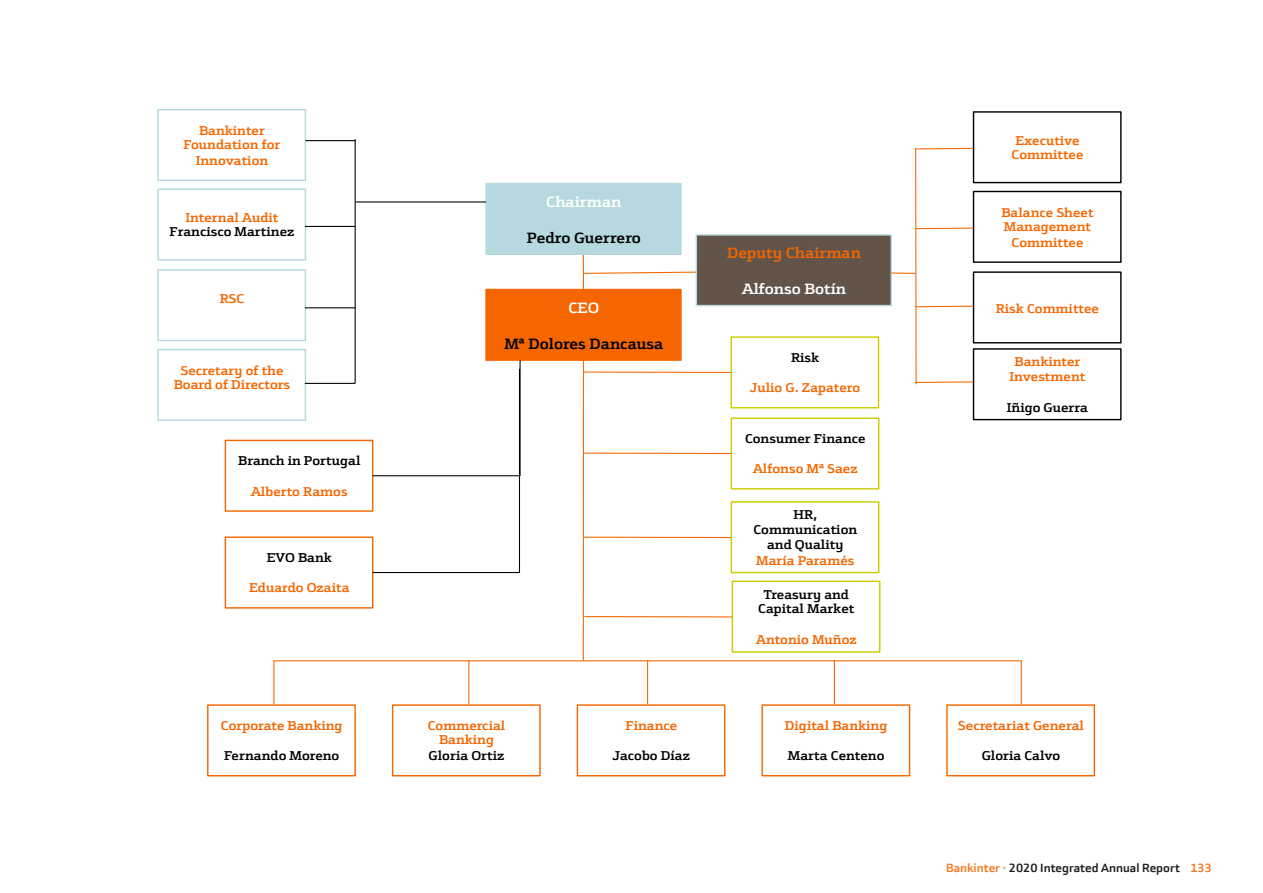
<style>
.page{position:relative;width:1263px;height:893px;background:#fff}
.page>*{position:absolute;margin:0;border:0;box-sizing:border-box;transform-origin:0 0}
.t1{font:700 15px "Bankinter";color:#000}
.t2{font:700 15px "Bankinter";color:#fff}
.t3{font:700 15px "Bankinter";color:#f56600}
.t4{font:700 12.9px/14.2px "Bankinter";color:#f56600;text-align:center}
.t5{font:700 12.9px/14.2px "Bankinter";color:#000;text-align:center}
.t6{font:700 12px "Bankinter Sans";color:#231f20}
.s1{color:#f56600}
.s2{color:#000}
.s3{color:#f47921}
</style>
<div class="page">
<div style="left:730px;top:336px;width:149px;height:72px;border:1px solid #cc0"></div>
<div style="left:731px;top:417px;width:148px;height:73px;border:1px solid #cc0"></div>
<div style="left:731px;top:501px;width:148px;height:72px;border:1px solid #cc0"></div>
<div style="left:486px;top:289px;width:195px;height:71px;background:#f56600"></div>
<div style="left:485px;top:289px;width:197px;height:72px;border:1px solid #f56600"></div>
<div style="left:225px;top:440px;width:148px;height:72px;border:1px solid #f56600"></div>
<hr style="left:583px;top:371px;width:148px;height:2px;background:#f56600">
<hr style="left:583px;top:453px;width:148px;height:1px;background:#f56600">
<hr style="left:583px;top:537px;width:148px;height:1px;background:#f56600">
<hr style="left:583px;top:360px;width:1px;height:301px;background:#f56600">
<hr style="left:583px;top:251px;width:1px;height:38px;background:#f56600">
<div style="left:486px;top:184px;width:195px;height:70px;background:#b5d9de"></div>
<div style="left:485px;top:183px;width:197px;height:72px;border:1px solid #b5d9de"></div>
<div style="left:157px;top:109px;width:149px;height:72px;border:1px solid #b5d9de"></div>
<div style="left:157px;top:189px;width:149px;height:72px;border:1px solid #b5d9de"></div>
<div style="left:157px;top:269px;width:149px;height:72px;border:1px solid #b5d9de"></div>
<div style="left:157px;top:349px;width:149px;height:72px;border:1px solid #b5d9de"></div>
<hr style="left:355px;top:139px;width:1px;height:244px;background:#000">
<hr style="left:305px;top:383px;width:50px;height:1px;background:#000">
<hr style="left:305px;top:307px;width:50px;height:1px;background:#000">
<hr style="left:305px;top:226px;width:50px;height:1px;background:#000">
<hr style="left:305px;top:140px;width:51px;height:1px;background:#000">
<hr style="left:356px;top:201px;width:130px;height:1px;background:#000">
<div style="left:696px;top:235px;width:195px;height:71px;background:#63544a"></div>
<div style="left:696px;top:234px;width:196px;height:72px;border:1px solid #b5d9de"></div>
<svg style="left:582px;top:271px;width:115px;height:3px"></svg>
<hr style="left:891px;top:272px;width:25px;height:2px;background:#f56600">
<hr style="left:915px;top:148px;width:2px;height:236px;background:#f56600">
<div style="left:973px;top:111px;width:148px;height:72px;border:1px solid #000"></div>
<div style="left:973px;top:191px;width:148px;height:72px;border:1px solid #000"></div>
<div style="left:973px;top:271px;width:148px;height:72px;border:1px solid #000"></div>
<div style="left:973px;top:348px;width:148px;height:72px;border:1px solid #000"></div>
<svg style="left:915px;top:147px;width:59px;height:3px"></svg>
<svg style="left:915px;top:227px;width:59px;height:3px"></svg>
<svg style="left:915px;top:305px;width:59px;height:3px"></svg>
<svg style="left:915px;top:381px;width:59px;height:3px"></svg>
<div style="left:732px;top:581px;width:148px;height:72px;border:1px solid #cc0"></div>
<hr style="left:584px;top:616px;width:148px;height:1px;background:#f56600">
<div style="left:225px;top:536px;width:148px;height:73px;border:1px solid #f56600"></div>
<svg style="left:372px;top:360px;width:150px;height:214px"></svg>
<div style="left:207px;top:704px;width:149px;height:72px;border:1px solid #f56600"></div>
<div style="left:392px;top:704px;width:149px;height:72px;border:1px solid #f56600"></div>
<div style="left:577px;top:704px;width:148px;height:72px;border:1px solid #f56600"></div>
<div style="left:761px;top:704px;width:149px;height:72px;border:1px solid #f56600"></div>
<div style="left:946px;top:704px;width:149px;height:72px;border:1px solid #f56600"></div>
<hr style="left:274px;top:660px;width:747px;height:1px;background:#f56600">
<hr style="left:273px;top:660px;width:1px;height:44px;background:#f56600">
<hr style="left:468px;top:660px;width:1px;height:44px;background:#f56600">
<hr style="left:647px;top:660px;width:1px;height:44px;background:#f56600">
<hr style="left:834px;top:660px;width:1px;height:44px;background:#f56600">
<hr style="left:1021px;top:660px;width:1px;height:44px;background:#f56600">
<p class="t4" style="left:184px;top:123px;width:98px">Bankinter<br>Foundation for</p>
<p class="t4" style="left:196px;top:153px;width:74px">Innovation</p>
<p class="t5" style="left:170px;top:210px;width:126px"><span class="s1">Internal Audit<br></span>Francisco Martinez</p>
<p class="t4" style="left:220px;top:291px;width:26px">RSC</p>
<p class="t4" style="left:174px;top:363px;width:118px">Secretary of the<br>Board of Directors</p>
<p class="t5" style="left:238px;top:454px;width:124px">Branch in Portugal</p>
<p class="t4" style="left:251px;top:484px;width:98px">Alberto Ramos</p>
<p class="t5" style="left:267px;top:551px;width:67px">EVO Bank</p>
<p class="t4" style="left:249px;top:581px;width:102px">Eduardo Ozaita</p>
<p class="t4" style="left:221px;top:718px;width:123px">Corporate Banking</p>
<p class="t5" style="left:224px;top:748px;width:117px">Fernando Moreno</p>
<p class="t2" style="left:546px;top:193px;width:77px">Chairman</p>
<p class="t1" style="left:527px;top:228px;width:115px">Pedro Guerrero</p>
<p class="t2" style="left:568px;top:298px;width:32px">CEO</p>
<p class="t1" style="left:504px;top:334px;width:160px">Mª Dolores Dancausa</p>
<p class="t4" style="left:428px;top:718px;width:79px">Commercial<br>Banking</p>
<p class="t5" style="left:429px;top:748px;width:77px">Gloria Ortiz</p>
<p class="t4" style="left:625px;top:718px;width:53px">Finance</p>
<p class="t5" style="left:613px;top:748px;width:79px">Jacobo Díaz</p>
<p class="t3" style="left:727px;top:244px;width:135px">Deputy Chairman</p>
<p class="t2" style="left:742px;top:280px;width:106px">Alfonso Botín</p>
<p class="t5" style="left:791px;top:350px;width:29px">Risk</p>
<p class="t4" style="left:750px;top:380px;width:112px">Julio G. Zapatero</p>
<p class="t5" style="left:745px;top:432px;width:122px">Consumer Finance</p>
<p class="t4" style="left:753px;top:462px;width:106px">Alfonso Mª Saez</p>
<p class="t5" style="left:753px;top:507px;width:105px">HR,<br>Communication</p>
<p class="t4" style="left:756px;top:537px;width:100px;line-height:15.8px"><span class="s2">and Quality<br></span>María Paramés</p>
<p class="t5" style="left:758px;top:587px;width:98px">Treasury and<br>Capital Market</p>
<p class="t4" style="left:756px;top:633px;width:102px">Antonio Muñoz</p>
<p class="t4" style="left:785px;top:718px;width:104px">Digital Banking</p>
<p class="t5" style="left:788px;top:748px;width:98px">Marta Centeno</p>
<p class="t4" style="left:1011px;top:133px;width:73px">Executive<br>Committee</p>
<p class="t4" style="left:1001px;top:205px;width:94px;text-align:left">Balance Sheet<br>Management</p>
<p class="t4" style="left:1011px;top:235px;width:73px">Committee</p>
<p class="t4" style="left:996px;top:301px;width:105px">Risk Committee</p>
<p class="t4" style="left:1009px;top:355px;width:77px">Bankinter<br>Investment</p>
<p class="t5" style="left:1007px;top:400px;width:83px">Iñigo Guerra</p>
<p class="t4" style="left:958px;top:718px;width:127px">Secretariat General</p>
<p class="t5" style="left:982px;top:748px;width:80px">Gloria Calvo</p>
<p class="t6" style="left:946px;top:860px;width:267px"><span class="s3">Bankinter ·</span> 2020 Integrated Annual Report <span class="s3">133</span></p>
</div>
